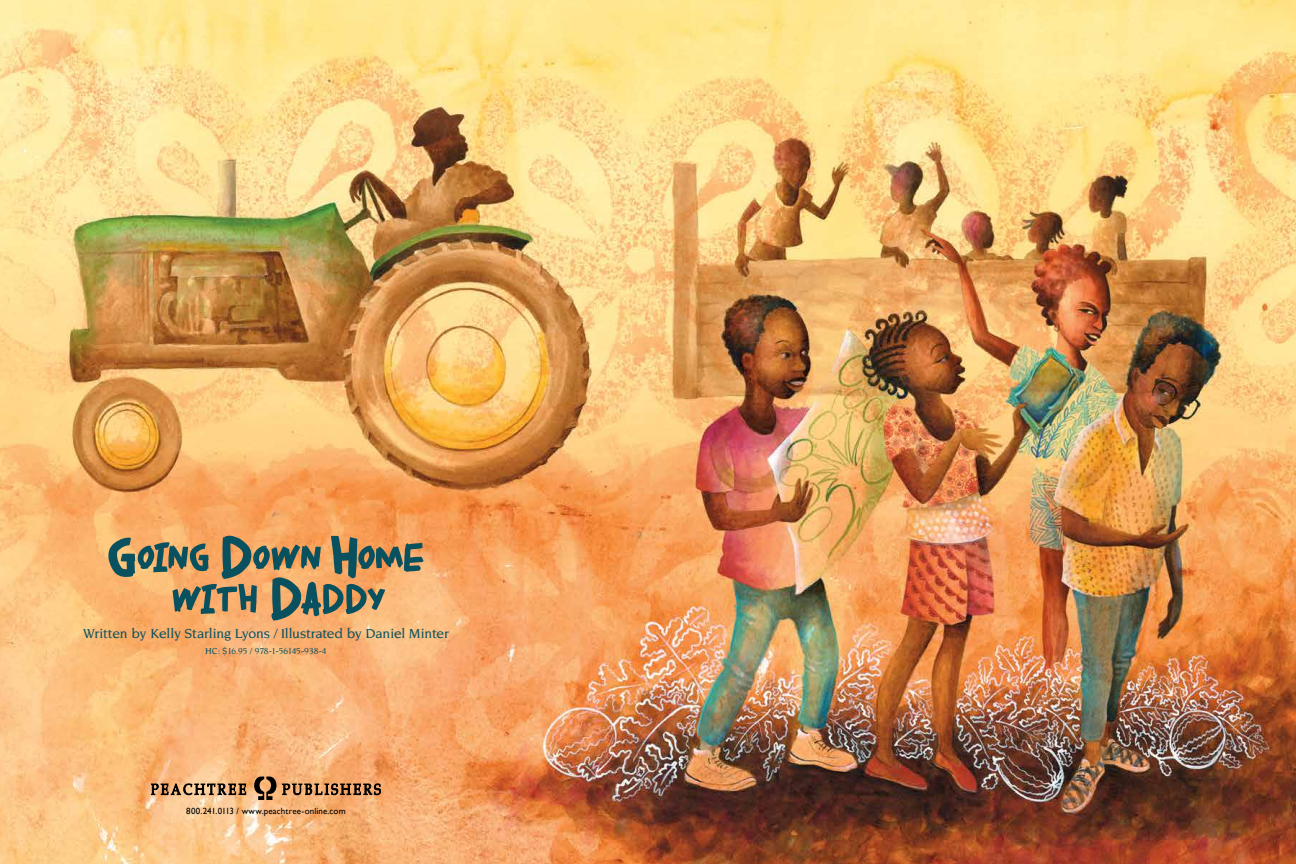
<style>
.page{position:relative;width:1296px;height:864px;background:#fff}
.page>*{position:absolute;margin:0;border:0;box-sizing:border-box;transform-origin:0 0}
.t1{font:500 14.1px "Novarese";letter-spacing:-.015em;color:#0a515f}
.t2{font:500 9.4px "Novarese";letter-spacing:-.005em;color:#0a515f}
.t3{font:9px "Gill Sans";letter-spacing:.01em;color:#000}
</style>
<div class="page">
<img style="left:0;top:0;width:1296px;height:864px">
<svg style="left:151px;top:783px;width:95px;height:12px"></svg>
<svg style="left:252px;top:777px;width:129px;height:23px;background:#b48054"></svg>
<svg style="left:108px;top:536px;width:315px;height:85px;background:#af9167"></svg>
<p class="t1" style="left:83px;top:626px;width:367px">Written by Kelly Starling Lyons / Illustrated by Daniel Minter</p>
<p class="t2" style="left:205px;top:645px;width:123px">HC: $16.95 / 978-1-56145-938-4</p>
<p class="t3" style="left:186px;top:805px;width:161px">800.241.0113 / www.peachtree-online.com</p>
</div>
